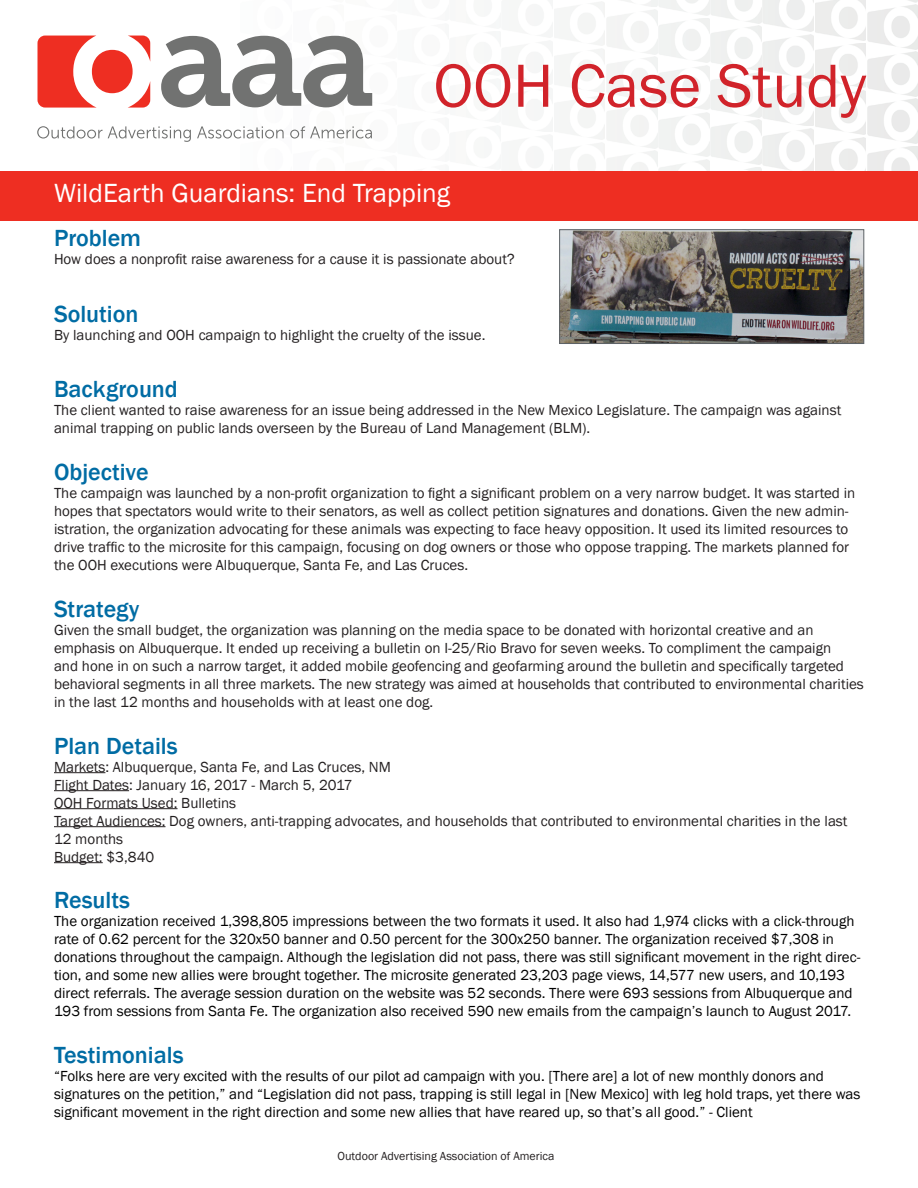
<style>
.page{position:relative;width:918px;height:1188px;background:#fff}
.page>*{position:absolute;margin:0;border:0;box-sizing:border-box;transform-origin:0 0}
.t1{font:63px "Franklin Gothic";color:#d1232a}
.t2{font:27px "Franklin Gothic";color:#fff}
.t3{font:500 24px "Franklin Gothic";color:#006ca4}
.t4{font:15px/18px "Franklin Gothic";color:#231f20}
.t5{font:15px/18px "Franklin Gothic";color:#000}
.t6{font:12px "Franklin Gothic";color:#231f20}
</style>
<div class="page">
<hr style="left:54px;top:772px;width:51px;height:1px;background:#231f20">
<hr style="left:54px;top:790px;width:75px;height:1px;background:#231f20">
<hr style="left:54px;top:808px;width:124px;height:1px;background:#231f20">
<hr style="left:54px;top:826px;width:112px;height:1px;background:#231f20">
<hr style="left:54px;top:862px;width:49px;height:1px;background:#231f20">
<img style="left:815px;top:43px;width:51px;height:44px">
<img style="left:815px;top:0;width:51px;height:40px">
<img style="left:372px;top:93px;width:1px;height:13px">
<img style="left:815px;top:137px;width:51px;height:34px">
<img style="left:867px;top:5px;width:51px;height:44px">
<img style="left:907px;top:0;width:11px;height:2px">
<img style="left:867px;top:52px;width:51px;height:44px">
<img style="left:867px;top:99px;width:51px;height:44px">
<img style="left:867px;top:146px;width:51px;height:25px">
<svg style="left:37px;top:126px;width:154px;height:16px"></svg>
<svg style="left:197px;top:126px;width:87px;height:13px"></svg>
<svg style="left:290px;top:126px;width:82px;height:13px"></svg>
<svg style="left:38px;top:36px;width:112px;height:72px"></svg>
<svg style="left:161px;top:36px;width:211px;height:72px"></svg>
<div style="left:0;top:171px;width:918px;height:50px;background:#ee2e22"></div>
<img style="left:561px;top:232px;width:301px;height:110px">
<div style="left:559px;top:230px;width:305px;height:114px;border:1px solid #5e6367"></div>
<p class="t1" style="left:434px;top:47px;width:434px">OOH Case Study</p>
<p class="t2" style="left:54px;top:176px;width:398px">WildEarth Guardians: End Trapping</p>
<p class="t3" style="left:54px;top:223px;width:89px">Problem</p>
<p class="t4" style="left:54px;top:250px;width:462px">How does a nonprofit raise awareness for a cause it is passionate about?</p>
<p class="t3" style="left:54px;top:299px;width:86px">Solution</p>
<p class="t4" style="left:54px;top:326px;width:433px">By launching and OOH campaign to highlight the cruelty of the issue.</p>
<p class="t3" style="left:54px;top:374px;width:125px">Background</p>
<p class="t4" style="left:54px;top:402px;width:789px">The client wanted to raise awareness for an issue being addressed in the New Mexico Legislature. The campaign was against animal trapping on public lands overseen by the Bureau of Land Management (BLM).</p>
<p class="t3" style="left:54px;top:457px;width:96px">Objective</p>
<p class="t4" style="left:54px;top:484px;width:803px">The campaign was launched by a non-profit organization to fight a significant problem on a very narrow budget. It was started in hopes that spectators would write to their senators, as well as collect petition signatures and donations. Given the new admin&shy;istration, the organization advocating for these animals was expecting to face heavy opposition. It used its limited resources to drive traffic to the microsite for this campaign, focusing on dog owners or those who oppose trapping. The markets planned for the OOH executions were Albuquerque, Santa Fe, and Las Cruces.</p>
<p class="t3" style="left:54px;top:594px;width:87px">Strategy</p>
<p class="t4" style="left:54px;top:621px;width:811px">Given the small budget, the organization was planning on the media space to be donated with horizontal creative and an emphasis on Albuquerque. It ended up receiving a bulletin on I-25/Rio Bravo for seven weeks. To compliment the campaign<br>and hone in on such a narrow target, it added mobile geofencing and geofarming around the bulletin and specifically targeted behavioral segments in all three markets. The new strategy was aimed at households that contributed to environmental charities in the last 12 months and households with at least one dog.</p>
<p class="t3" style="left:54px;top:731px;width:125px">Plan Details</p>
<p class="t4" style="left:54px;top:758px;width:338px">Markets: Albuquerque, Santa Fe, and Las Cruces, NM</p>
<p class="t4" style="left:54px;top:776px;width:300px">Flight Dates: January 16, 2017 - March 5, 2017</p>
<p class="t4" style="left:54px;top:794px;width:184px">OOH Formats Used: Bulletins</p>
<p class="t4" style="left:54px;top:812px;width:795px">Target Audiences: Dog owners, anti-trapping advocates, and households that contributed to environmental charities in the last<br>12 months</p>
<p class="t4" style="left:54px;top:848px;width:102px">Budget: $3,840</p>
<p class="t3" style="left:54px;top:886px;width:78px">Results</p>
<p class="t5" style="left:54px;top:913px;width:808px">The organization received 1,398,805 impressions between the two formats it used. It also had 1,974 clicks with a click-through rate of 0.62 percent for the 320x50 banner and 0.50 percent for the 300x250 banner. The organization received $7,308 in donations throughout the campaign. Although the legislation did not pass, there was still significant movement in the right direc&shy;tion, and some new allies were brought together. The microsite generated 23,203 page views, 14,577 new users, and 10,193 direct referrals. The average session duration on the website was 52 seconds. There were 693 sessions from Albuquerque and 193 from sessions from Santa Fe. The organization also received 590 new emails from the campaign’s launch to August 2017.</p>
<p class="t3" style="left:54px;top:1040px;width:131px">Testimonials</p>
<p class="t5" style="left:54px;top:1068px;width:808px">“Folks here are very excited with the results of our pilot ad campaign with you. [There are] a lot of new monthly donors and signatures on the petition,” and “Legislation did not pass, trapping is still legal in [New Mexico] with leg hold traps, yet there was significant movement in the right direction and some new allies that have reared up, so that’s all good.” - Client</p>
<p class="t6" style="left:338px;top:1148px;width:219px">Outdoor Advertising Association of America</p>
</div>
